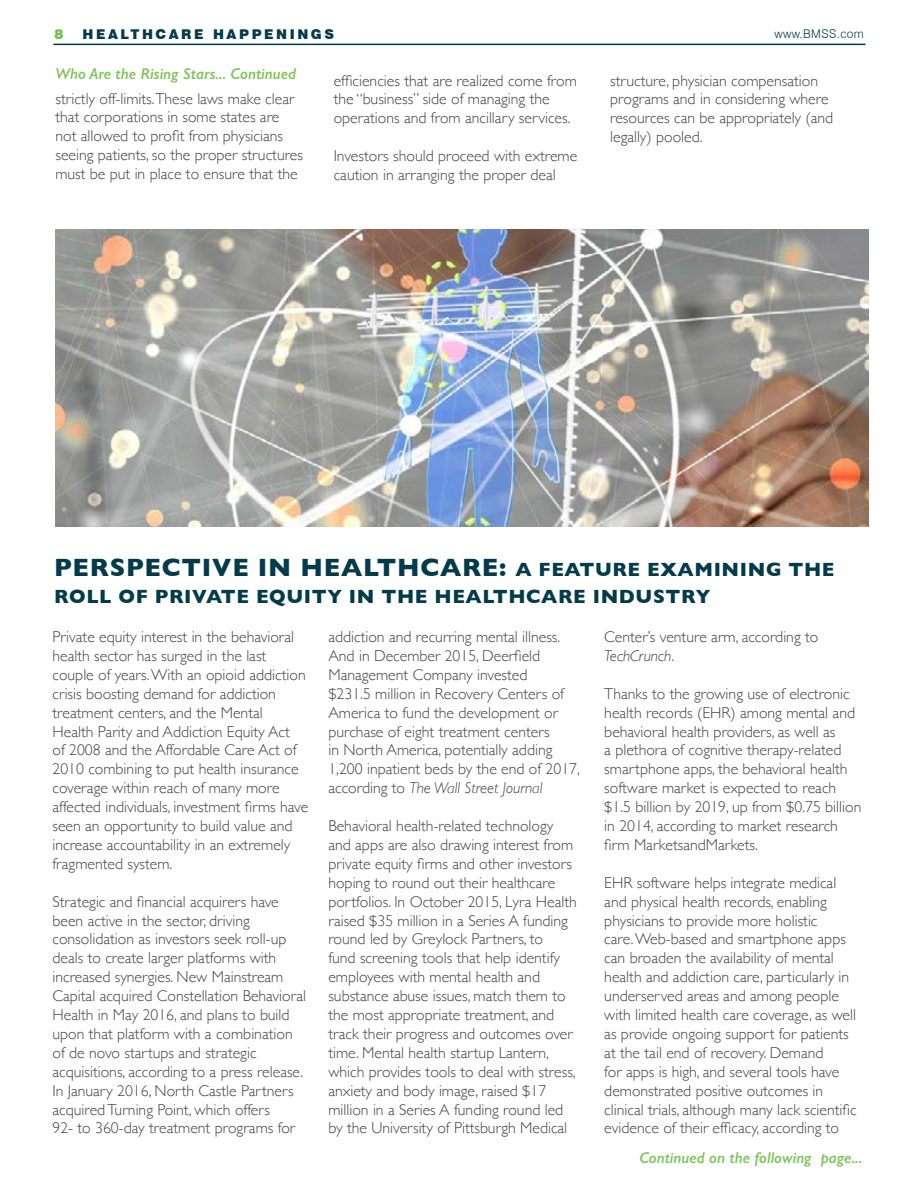
<style>
.page{position:relative;width:918px;height:1188px;background:#fff}
.page>*{position:absolute;margin:0;border:0;box-sizing:border-box;transform-origin:0 0}
.t1{font:700 25.5px "Gill Sans";letter-spacing:.03em;color:#033b4b}
.t2{font:700 19.5px "Gill Sans";letter-spacing:.03em;color:#033b4b}
.t3{font:300 15.75px/18.9px "Gill Sans";color:#434345}
.t4{font:italic 600 15.75px "Gill Sans";color:#7fc45b}
.t5{font:900 13.5px "Swiss 721 BT";letter-spacing:.19em;color:#033b4b}
.t6{font:900 13.5px "Swiss 721 BT";color:#6ebe4a}
.t7{font:300 12px "Swiss 721 BT";letter-spacing:.03em;color:#033b4b}
.s1{font-size:19.5px}
.s2{font-style:italic}
</style>
<div class="page">
<hr style="left:53px;top:44px;width:813px;height:1px;background:#033b4b">
<img style="left:56px;top:229px;width:813px;height:298px">
<p class="t6" style="left:54px;top:26px;width:10px">8</p>
<p class="t5" style="left:82px;top:26px;width:253px">HEALTHCARE HAPPENINGS</p>
<p class="t7" style="left:774px;top:27px;width:91px">www.BMSS.com</p>
<p class="t4" style="left:56px;top:64px;width:242px">Who Are the Rising Stars... Continued</p>
<p class="t3" style="left:610px;top:70px;width:224px">structure, physician compensation programs and in considering where resources can be appropriately (and legally) pooled.</p>
<p class="t3" style="left:334px;top:70px;width:245px">efficiencies that are realized come from the “business” side of managing the operations and from ancillary services.</p>
<p class="t3" style="left:334px;top:146px;width:245px">Investors should proceed with extreme caution in arranging the proper deal</p>
<p class="t3" style="left:56px;top:88px;width:249px">strictly off-limits.These laws make clear that corporations in some states are not allowed to profit from physicians seeing patients, so the proper structures must be put in place to ensure that the</p>
<h1 class="t1" style="left:54px;top:547px;width:782px">PERSPECTIVE IN HEALTHCARE: <span class="s1">A FEATURE EXAMINING THE</span></h1>
<p class="t2" style="left:54px;top:581px;width:658px">ROLL OF PRIVATE EQUITY IN THE HEALTHCARE INDUSTRY</p>
<p class="t3" style="left:328px;top:627px;width:253px">addiction and recurring mental illness.<br>And in December 2015, Deerfield Management Company invested<br>$231.5 million in Recovery Centers of America to fund the development or purchase of eight treatment centers<br>in North America, potentially adding 1,200 inpatient beds by the end of 2017, according to <span class="s2">The Wall Street Journal</span></p>
<p class="t3" style="left:328px;top:816px;width:250px">Behavioral health-related technology and apps are also drawing interest from private equity firms and other investors hoping to round out their healthcare portfolios. In October 2015, Lyra Health raised $35 million in a Series A funding round led by Greylock Partners, to<br>fund screening tools that help identify employees with mental health and substance abuse issues, match them to the most appropriate treatment, and track their progress and outcomes over time. Mental health startup Lantern, which provides tools to deal with stress, anxiety and body image, raised $17 million in a Series A funding round led by the University of Pittsburgh Medical</p>
<p class="t3" style="left:604px;top:627px;width:216px">Center’s venture arm, according to<br><span class="s2">TechCrunch</span>.</p>
<p class="t3" style="left:604px;top:683px;width:259px">Thanks to the growing use of electronic health records (EHR) among mental and behavioral health providers, as well as<br>a plethora of cognitive therapy-related smartphone apps, the behavioral health software market is expected to reach $1.5 billion by 2019, up from $0.75 billion in 2014, according to market research firm MarketsandMarkets.</p>
<p class="t3" style="left:604px;top:872px;width:254px">EHR software helps integrate medical and physical health records, enabling physicians to provide more holistic<br>care. Web-based and smartphone apps can broaden the availability of mental health and addiction care, particularly in underserved areas and among people with limited health care coverage, as well as provide ongoing support for patients at the tail end of recovery. Demand<br>for apps is high, and several tools have demonstrated positive outcomes in clinical trials, although many lack scientific evidence of their efficacy, according to</p>
<p class="t4" style="left:639px;top:1148px;width:225px">Continued on the following page...</p>
<p class="t3" style="left:52px;top:627px;width:257px">Private equity interest in the behavioral health sector has surged in the last couple of years. With an opioid addiction crisis boosting demand for addiction treatment centers, and the Mental<br>Health Parity and Addiction Equity Act<br>of 2008 and the Affordable Care Act of 2010 combining to put health insurance coverage within reach of many more affected individuals, investment firms have seen an opportunity to build value and increase accountability in an extremely fragmented system.</p>
<p class="t3" style="left:52px;top:891px;width:255px">Strategic and financial acquirers have been active in the sector, driving consolidation as investors seek roll-up deals to create larger platforms with increased synergies. New Mainstream Capital acquired Constellation Behavioral Health in May 2016, and plans to build upon that platform with a combination of de novo startups and strategic acquisitions, according to a press release.<br>In January 2016, North Castle Partners acquired Turning Point, which offers<br>92- to 360-day treatment programs for</p>
</div>
